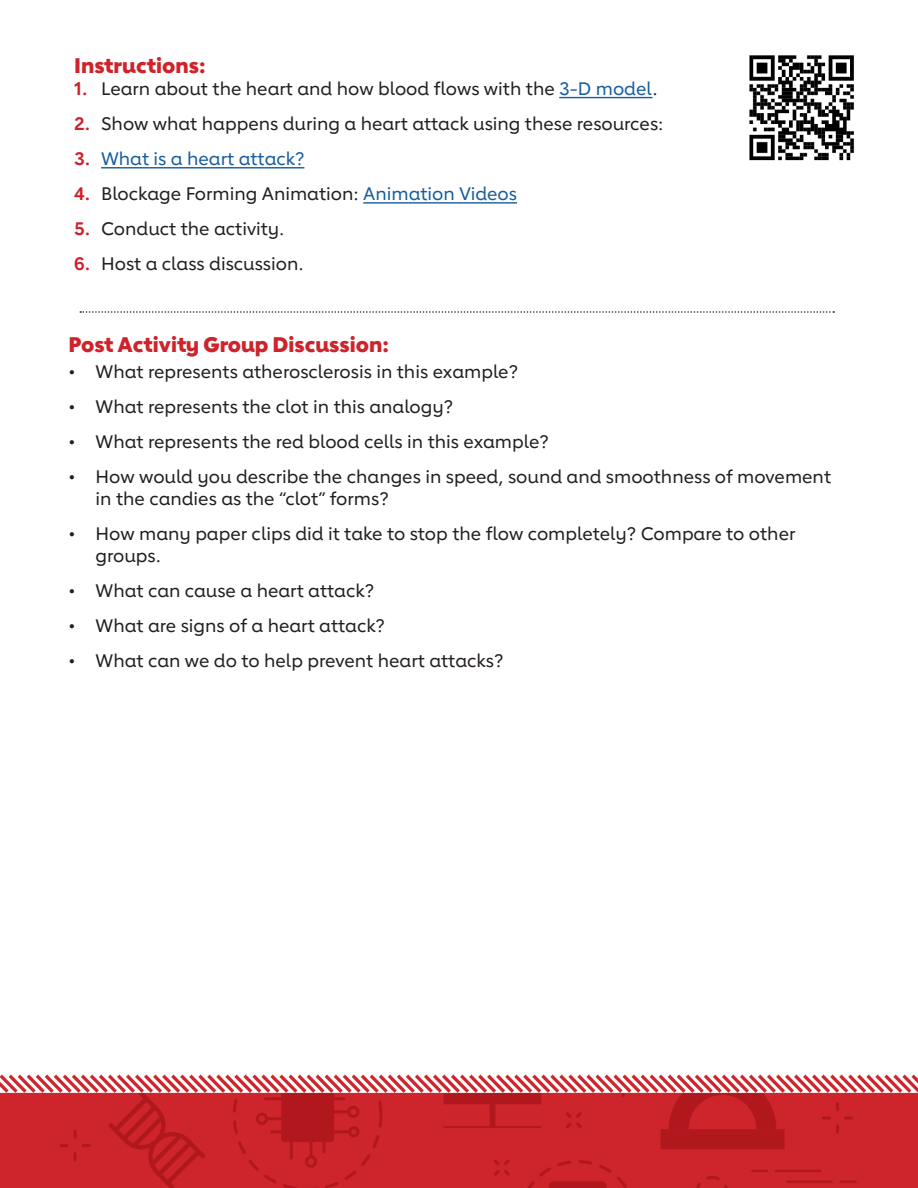
<style>
.page{position:relative;width:918px;height:1188px;background:#fff}
.page>*{position:absolute;margin:0;border:0;box-sizing:border-box;transform-origin:0 0}
.Subhead_2{font:800 21px "Lub Dub";color:#ce232a}
.t1{font:500 18px/21.6px "Lub Dub";color:#231f20}
.t2{font:500 18px "Lub Dub";color:#175d9e}
.s1{font-weight:700;color:#cf202c}
.s2{color:#175d9e}
</style>
<div class="page">
<img style="left:0;top:1074px;width:918px;height:114px">
<hr style="left:559px;top:97px;width:94px;height:1px;background:#175d9e">
<hr style="left:101px;top:167px;width:203px;height:1px;background:#175d9e">
<hr style="left:363px;top:202px;width:154px;height:2px;background:#175d9e">
<svg style="left:80px;top:311px;width:754px;height:2px"></svg>
<img style="left:749px;top:55px;width:105px;height:106px">
<h3 class="Subhead_2" style="left:74px;top:53px;width:133px">Instructions:</h3>
<p class="t1" style="left:74px;top:77px;width:585px"><span class="s1">1.</span> Learn about the heart and how blood flows with the <span class="s2">3-D model</span>.</p>
<p class="t1" style="left:74px;top:112px;width:591px"><span class="s1">2.</span> Show what happens during a heart attack using these resources:</p>
<p class="t2" style="left:74px;top:148px;width:232px"><span class="s1">3.</span> What is a heart attack?</p>
<p class="t1" style="left:74px;top:183px;width:444px"><span class="s1">4.</span> Blockage Forming Animation: <span class="s2">Animation Videos</span></p>
<p class="t1" style="left:74px;top:218px;width:212px"><span class="s1">5.</span> Conduct the activity.</p>
<p class="t1" style="left:74px;top:253px;width:231px"><span class="s1">6.</span> Host a class discussion.</p>
<h3 class="Subhead_2" style="left:69px;top:332px;width:322px">Post Activity Group Discussion:</h3>
<p class="t1" style="left:69px;top:361px;width:451px">• What represents atherosclerosis in this example?</p>
<p class="t1" style="left:69px;top:396px;width:386px">• What represents the clot in this analogy?</p>
<p class="t1" style="left:69px;top:431px;width:482px">• What represents the red blood cells in this example?</p>
<p class="t1" style="left:96px;top:466px;width:737px;text-indent:-27px">• How would you describe the changes in speed, sound and smoothness of movement in the candies as the “clot” forms?</p>
<p class="t1" style="left:96px;top:523px;width:701px;text-indent:-27px">• How many paper clips did it take to stop the flow completely? Compare to other groups.</p>
<p class="t1" style="left:69px;top:579px;width:307px">• What can cause a heart attack?</p>
<p class="t1" style="left:69px;top:614px;width:318px">• What are signs of a heart attack?</p>
<p class="t1" style="left:69px;top:650px;width:436px">• What can we do to help prevent heart attacks?</p>
</div>
